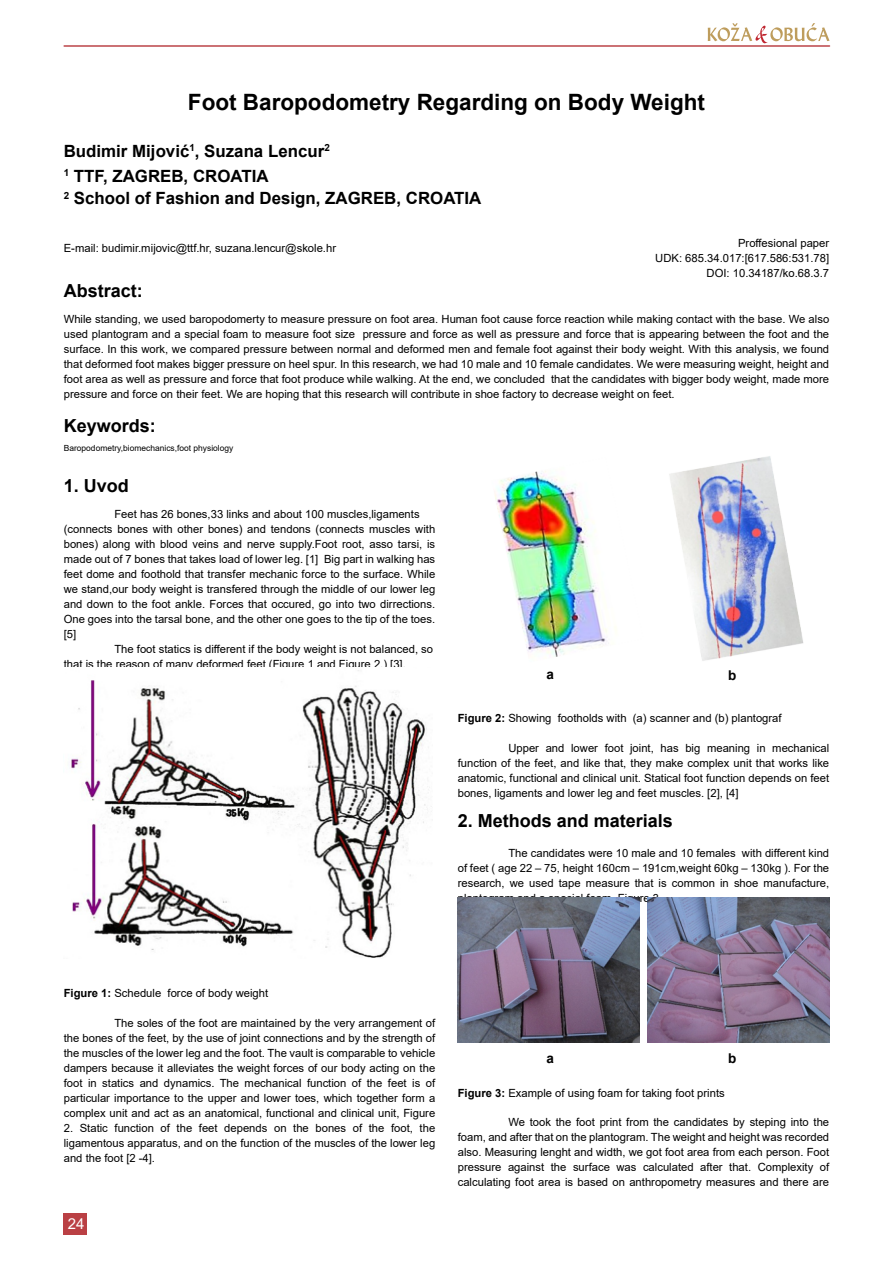
<style>
.page{position:relative;width:893px;height:1263px;background:#fff}
.page>*{position:absolute;margin:0;border:0;box-sizing:border-box;transform-origin:0 0}
.t1{font:700 22.5px "Arial";color:#000}
.t2{font:700 18px "Arial";color:#000}
.t3{font:700 16.8px/24.8px "Arial";color:#000}
.t4{font:15px "Arial";color:#fff}
.t5{font:700 13.5px "Arial";color:#000}
.t6{font:11.25px/15px "Arial";color:#000;text-align:justify}
.t7{font:8.4px "Arial";color:#000}
.s1{font-weight:700}
</style>
<div class="page">
<hr style="left:64px;top:45px;width:765px;height:2px;background:#ba4044">
<svg style="left:708px;top:23px;width:121px;height:20px"></svg>
<div style="left:64px;top:1214px;width:23px;height:21px;background:#ba4044"></div>
<img style="left:458px;top:897px;width:181px;height:146px">
<img style="left:648px;top:897px;width:181px;height:146px">
<img style="left:495px;top:471px;width:121px;height:186px">
<img style="left:669px;top:456px;width:135px;height:205px">
<img style="left:71px;top:670px;width:361px;height:288px">
<h1 class="t1" style="left:188px;top:93px;width:519px">Foot Baropodometry Regarding on Body Weight</h1>
<h3 class="t3" style="left:64px;top:140px;width:267px">Budimir Mĳović<sup>1</sup>, Suzana Lencur<sup>2<br>1</sup> TTF, ZAGREB, CROATIA</h3>
<h3 class="t3" style="left:64px;top:188px;width:419px"><sup>2</sup> School of Fashion and Design, ZAGREB, CROATIA</h3>
<p class="t6" style="left:64px;top:242px;width:274px">E-mail: budimir.mĳovic@ttf.hr, suzana.lencur@skole.hr</p>
<h2 class="t2" style="left:64px;top:284px;width:81px">Abstract:</h2>
<p class="t6" style="left:64px;top:313px;width:767px">While standing, we used baropodomerty to measure pressure on foot area. Human foot cause force reaction while making contact with the base. We also used plantogram and a special foam to measure foot size pressure and force as well as pressure and force that is appearing between the foot and the surface. In this work, we compared pressure between normal and deformed men and female foot against their body weight. With this analysis, we found that deformed foot makes bigger pressure on heel spur. In this research, we had 10 male and 10 female candidates. We were measuring weight, height and foot area as well as pressure and force that foot produce while walking. At the end, we concluded that the candidates with bigger body weight, made more pressure and force on their feet. We are hoping that this research will contribute in shoe factory to decrease weight on feet.</p>
<h2 class="t2" style="left:64px;top:419px;width:94px">Keywords:</h2>
<p class="t7" style="left:64px;top:445px;width:171px">Baropodometry,biomechanics,foot physiology</p>
<h2 class="t2" style="left:64px;top:479px;width:67px">1. Uvod</h2>
<p class="t6" style="left:114px;top:508px;width:307px">Feet has 26 bones,33 links and about 100 muscles,ligaments</p>
<p class="t6" style="left:64px;top:523px;width:373px">(connects bones with other bones) and tendons (connects muscles with</p>
<p class="t6" style="left:64px;top:538px;width:373px">bones) along with blood veins and nerve supply.Foot root, asso tarsi, is</p>
<p class="t6" style="left:64px;top:553px;width:373px">made out of 7 bones that takes load of lower leg. [1] Big part in walking has</p>
<p class="t6" style="left:64px;top:568px;width:373px">feet dome and foothold that transfer mechanic force to the surface. While</p>
<p class="t6" style="left:64px;top:583px;width:373px">we stand,our body weight is transfered through the middle of our lower leg</p>
<p class="t6" style="left:64px;top:598px;width:373px">and down to the foot ankle. Forces that occured, go into two dirrections.</p>
<p class="t6" style="left:64px;top:613px;width:373px">One goes into the tarsal bone, and the other one goes to the tip of the toes.</p>
<p class="t6" style="left:64px;top:628px;width:14px">[5]</p>
<p class="t6" style="left:114px;top:643px;width:320px">The foot statics is different if the body weight is not balanced, so</p>
<p class="t6" style="left:64px;top:658px;width:344px">that is the reason of many deformed feet (Figure 1 and Figure 2.) [3].</p>
<p class="t6" style="left:655px;top:237px;width:175px;text-align:right">Proffesional paper<br>UDK: 685.34.017:[617.586:531.78]<br>DOI: 10.34187/ko.68.3.7</p>
<p class="t5" style="left:546px;top:669px;width:9px">a</p>
<p class="t5" style="left:728px;top:670px;width:10px">b</p>
<p class="t6" style="left:458px;top:712px;width:325px"><span class="s1">Figure 2:</span> Showing footholds with (a) scanner and (b) plantograf</p>
<p class="t6" style="left:458px;top:742px;width:373px;text-indent:51px">Upper and lower foot joint, has big meaning in mechanical function of the feet, and like that, they make complex unit that works like anatomic, functional and clinical unit. Statical foot function depends on feet bones, ligaments and lower leg and feet muscles. [2], [4]</p>
<h2 class="t2" style="left:458px;top:814px;width:217px">2. Methods and materials</h2>
<p class="t6" style="left:458px;top:847px;width:373px;text-indent:51px">The candidates were 10 male and 10 females with different kind of feet ( age 22 – 75, height 160cm – 191cm,weight 60kg – 130kg ). For the research, we used tape measure that is common in shoe manufacture, plantogram and a special foam, Figure 3.</p>
<p class="t6" style="left:64px;top:987px;width:206px"><span class="s1">Figure 1:</span> Schedule force of body weight</p>
<p class="t6" style="left:64px;top:1017px;width:373px;text-indent:51px">The soles of the foot are maintained by the very arrangement of the bones of the feet, by the use of joint connections and by the strength of the muscles of the lower leg and the foot. The vault is comparable to vehicle dampers because it alleviates the weight forces of our body acting on the foot in statics and dynamics. The mechanical function of the feet is of particular importance to the upper and lower toes, which together form a complex unit and act as an anatomical, functional and clinical unit, Figure</p>
<p class="t6" style="left:64px;top:1121px;width:373px">2. Static function of the feet depends on the bones of the foot, the ligamentous apparatus, and on the function of the muscles of the lower leg and the foot [2 -4].</p>
<h3 class="t4" style="left:68px;top:1218px;width:18px">24</h3>
<p class="t5" style="left:546px;top:1053px;width:9px">a</p>
<p class="t5" style="left:728px;top:1053px;width:10px">b</p>
<p class="t6" style="left:458px;top:1086px;width:268px"><span class="s1">Figure 3:</span> Example of using foam for taking foot prints</p>
<p class="t6" style="left:458px;top:1116px;width:373px;text-indent:51px">We took the foot print from the candidates by steping into the foam, and after that on the plantogram. The weight and height was recorded also. Measuring lenght and width, we got foot area from each person. Foot pressure against the surface was calculated after that. Complexity of calculating foot area is based on anthropometry measures and there are</p>
</div>
